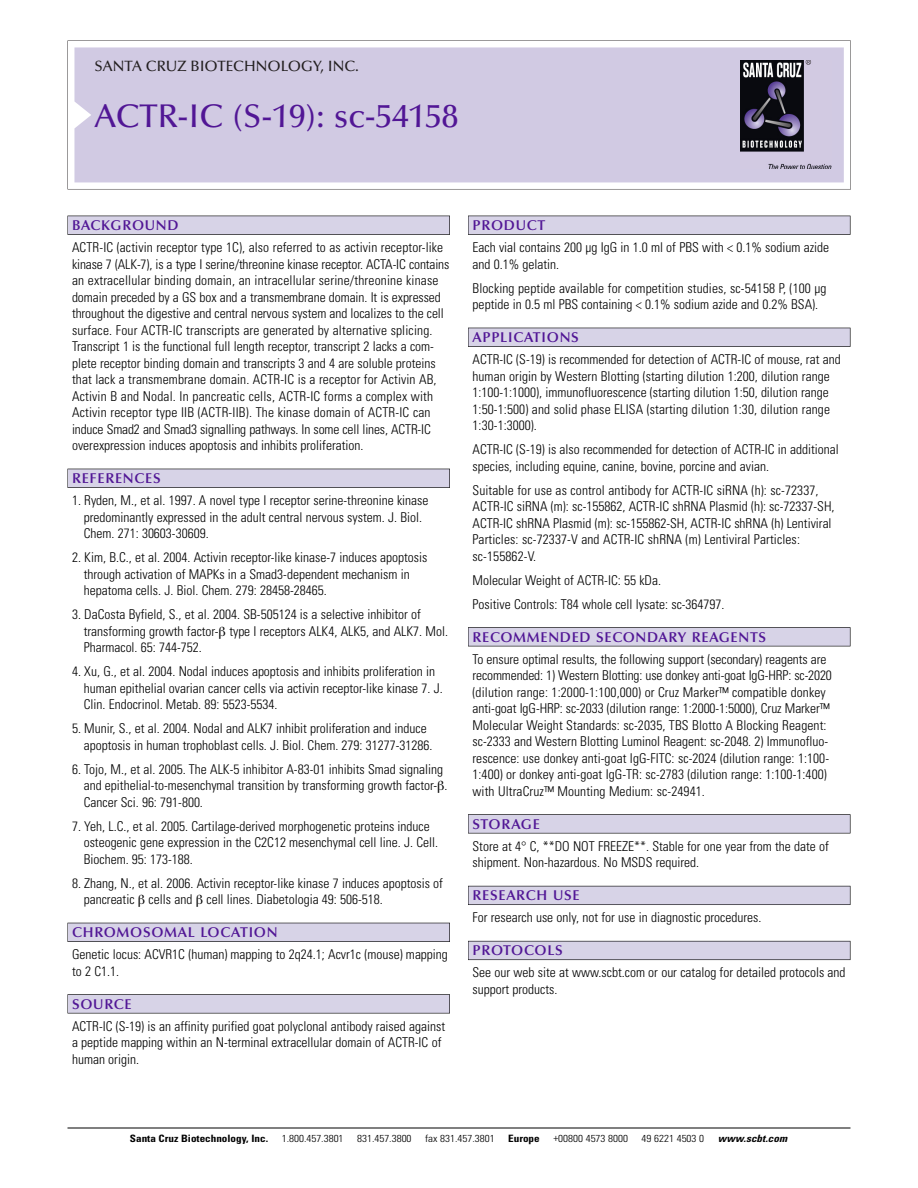
<style>
.page{position:relative;width:918px;height:1188px;background:#fff}
.page>*{position:absolute;margin:0;border:0;box-sizing:border-box;transform-origin:0 0}
.t1{font:500 33px "Optima";color:#511695}
.t2{font:500 15px "Optima";color:#231f20}
.t3{font:600 14.25px "Optima";letter-spacing:.05em;color:#511695}
.t4{font:300 condensed 13.5px/16.5px "Univers";color:#000}
.t5{font:300 condensed 10.2px "Univers";color:#000;scale:1.1 1}
.t6{font:700 condensed 10.2px "Univers";color:#000;scale:1.1 1}
.t7{font:italic 700 condensed 10.2px "Univers";letter-spacing:.005em;color:#000;scale:1.1 1}
</style>
<div class="page">
<svg style="left:68px;top:40px;width:783px;height:149px"></svg>
<div style="left:74px;top:47px;width:770px;height:135px;background:#d1cae3"></div>
<img style="left:741px;top:60px;width:90px;height:108px">
<div style="left:68px;top:216px;width:382px;height:19px;background:#535256"></div>
<div style="left:68px;top:216px;width:381px;height:18px;background:#d7d3e7"></div>
<div style="left:68px;top:469px;width:382px;height:19px;background:#525156"></div>
<div style="left:68px;top:469px;width:381px;height:18px;background:#d7d3e7"></div>
<div style="left:68px;top:923px;width:382px;height:19px;background:#515056"></div>
<div style="left:68px;top:923px;width:381px;height:18px;background:#d7d3e7"></div>
<div style="left:68px;top:994px;width:382px;height:19px;background:#575659"></div>
<div style="left:68px;top:995px;width:381px;height:18px;background:#d7d3e7"></div>
<div style="left:468px;top:216px;width:382px;height:19px;background:#535256"></div>
<div style="left:468px;top:216px;width:382px;height:18px;background:#d7d3e7"></div>
<div style="left:468px;top:328px;width:382px;height:19px;background:#525156"></div>
<div style="left:468px;top:328px;width:382px;height:18px;background:#d7d3e7"></div>
<div style="left:468px;top:627px;width:382px;height:19px;background:#545357"></div>
<div style="left:468px;top:628px;width:382px;height:18px;background:#d7d3e7"></div>
<div style="left:468px;top:814px;width:382px;height:19px;background:#575659"></div>
<div style="left:468px;top:815px;width:382px;height:18px;background:#d7d3e7"></div>
<div style="left:468px;top:886px;width:382px;height:19px;background:#595760"></div>
<div style="left:468px;top:886px;width:382px;height:18px;background:#d7d3e7"></div>
<div style="left:468px;top:941px;width:382px;height:19px;background:#64626b"></div>
<div style="left:468px;top:941px;width:382px;height:18px;background:#d7d3e7"></div>
<hr style="left:68px;top:1128px;width:782px;height:1px;background:#000">
<p class="t2" style="left:94px;top:61px;width:266px">SANTA CRUZ BIOTECHNOLOGY, INC.</p>
<h1 class="t1" style="left:94px;top:103px;width:365px">ACTR-IC (S-19): sc-54158</h1>
<p class="t3" style="left:72px;top:219px;width:108px">BACKGROUND</p>
<p class="t4" style="left:72px;top:240px;width:379px">ACTR-IC (activin receptor type 1C), also referred to as activin receptor-like kinase 7 (ALK-7), is a type I serine/threonine kinase receptor. ACTA-IC contains an extracellular binding domain, an intracellular serine/threonine kinase domain preceded by a GS box and a transmembrane domain. It is expressed throughout the digestive and central nervous system and localizes to the cell surface. Four ACTR-IC transcripts are generated by alternative splicing.<br>Transcript 1 is the functional full length receptor, transcript 2 lacks a com&shy;plete receptor binding domain and transcripts 3 and 4 are soluble proteins that lack a transmembrane domain. ACTR-IC is a receptor for Activin AB, Activin B and Nodal. In pancreatic cells, ACTR-IC forms a complex with Activin receptor type IIB (ACTR-IIB). The kinase domain of ACTR-IC can induce Smad2 and Smad3 signalling pathways. In some cell lines, ACTR-IC overexpression induces apoptosis and inhibits proliferation.</p>
<p class="t3" style="left:72px;top:473px;width:90px">REFERENCES</p>
<p class="t4" style="left:84px;top:493px;width:346px;text-indent:-12px">1. Ryden, M., et al. 1997. A novel type I receptor serine-threonine kinase predominantly expressed in the adult central nervous system. J. Biol.<br>Chem. 271: 30603-30609.</p>
<p class="t4" style="left:84px;top:550px;width:345px;text-indent:-12px">2. Kim, B.C., et al. 2004. Activin receptor-like kinase-7 induces apoptosis through activation of MAPKs in a Smad3-dependent mechanism in hepatoma cells. J. Biol. Chem. 279: 28458-28465.</p>
<p class="t4" style="left:84px;top:607px;width:366px;text-indent:-12px">3. DaCosta Byfield, S., et al. 2004. SB-505124 is a selective inhibitor of transforming growth factor- type I receptors ALK4, ALK5, and ALK7. Mol.<br>Pharmacol. 65: 744-752.</p>
<p class="t4" style="left:84px;top:664px;width:361px;text-indent:-12px">4. Xu, G., et al. 2004. Nodal induces apoptosis and inhibits proliferation in human epithelial ovarian cancer cells via activin receptor-like kinase 7. J.<br>Clin. Endocrinol. Metab. 89: 5523-5534.</p>
<p class="t4" style="left:84px;top:721px;width:350px;text-indent:-12px">5. Munir, S., et al. 2004. Nodal and ALK7 inhibit proliferation and induce apoptosis in human trophoblast cells. J. Biol. Chem. 279: 31277-31286.</p>
<p class="t4" style="left:84px;top:762px;width:365px;text-indent:-12px">6. Tojo, M., et al. 2005. The ALK-5 inhibitor A-83-01 inhibits Smad signaling and epithelial-to-mesenchymal transition by transforming growth factor- .<br>Cancer Sci. 96: 791-800.</p>
<p class="t4" style="left:84px;top:819px;width:356px;text-indent:-12px">7. Yeh, L.C., et al. 2005. Cartilage-derived morphogenetic proteins induce osteogenic gene expression in the C2C12 mesenchymal cell line. J. Cell.<br>Biochem. 95: 173-188.</p>
<p class="t4" style="left:84px;top:876px;width:361px;text-indent:-12px">8. Zhang, N., et al. 2006. Activin receptor-like kinase 7 induces apoptosis of pancreatic cells and cell lines. Diabetologia 49: 506-518.</p>
<p class="t3" style="left:72px;top:927px;width:207px">CHROMOSOMAL LOCATION</p>
<p class="t4" style="left:72px;top:947px;width:377px">Genetic locus: ACVR1C (human) mapping to 2q24.1; Acvr1c (mouse) mapping to 2 C1.1.</p>
<p class="t3" style="left:72px;top:998px;width:61px">SOURCE</p>
<p class="t4" style="left:72px;top:1019px;width:375px">ACTR-IC (S-19) is an affinity purified goat polyclonal antibody raised against a peptide mapping within an N-terminal extracellular domain of ACTR-IC of human origin.</p>
<p class="t3" style="left:473px;top:219px;width:74px">PRODUCT</p>
<p class="t4" style="left:473px;top:240px;width:358px">Each vial contains 200 µg IgG in 1.0 ml of PBS with &lt; 0.1% sodium azide and 0.1% gelatin.</p>
<p class="t4" style="left:473px;top:281px;width:356px">Blocking peptide available for competition studies, sc-54158 P, (100 µg peptide in 0.5 ml PBS containing &lt; 0.1% sodium azide and 0.2% BSA).</p>
<p class="t3" style="left:473px;top:332px;width:108px">APPLICATIONS</p>
<p class="t4" style="left:473px;top:352px;width:370px">ACTR-IC (S-19) is recommended for detection of ACTR-IC of mouse, rat and human origin by Western Blotting (starting dilution 1:200, dilution range 1:100-1:1000), immunofluorescence (starting dilution 1:50, dilution range 1:50-1:500) and solid phase ELISA (starting dilution 1:30, dilution range 1:30-1:3000).</p>
<p class="t4" style="left:473px;top:442px;width:368px">ACTR-IC (S-19) is also recommended for detection of ACTR-IC in additional species, including equine, canine, bovine, porcine and avian.</p>
<p class="t4" style="left:473px;top:483px;width:363px">Suitable for use as control antibody for ACTR-IC siRNA (h): sc-72337, ACTR-IC siRNA (m): sc-155862, ACTR-IC shRNA Plasmid (h): sc-72337-SH, ACTR-IC shRNA Plasmid (m): sc-155862-SH, ACTR-IC shRNA (h) Lentiviral Particles: sc-72337-V and ACTR-IC shRNA (m) Lentiviral Particles: sc-155862-V.</p>
<p class="t4" style="left:473px;top:569px;width:254px;line-height:24px">Molecular Weight of ACTR-IC: 55 kDa.<br>Positive Controls: T84 whole cell lysate: sc-364797.</p>
<p class="t3" style="left:473px;top:631px;width:295px">RECOMMENDED SECONDARY REAGENTS</p>
<p class="t4" style="left:473px;top:652px;width:361px">To ensure optimal results, the following support (secondary) reagents are recommended: 1) Western Blotting: use donkey anti-goat IgG-HRP: sc-2020 (dilution range: 1:2000-1:100,000) or Cruz Marker™ compatible donkey anti-goat IgG-HRP: sc-2033 (dilution range: 1:2000-1:5000), Cruz Marker™ Molecular Weight Standards: sc-2035, TBS Blotto A Blocking Reagent: sc-2333 and Western Blotting Luminol Reagent: sc-2048. 2) Immunofluo&shy;rescence: use donkey anti-goat IgG-FITC: sc-2024 (dilution range: 1:100- 1:400) or donkey anti-goat IgG-TR: sc-2783 (dilution range: 1:100-1:400) with UltraCruz™ Mounting Medium: sc-24941.</p>
<p class="t3" style="left:473px;top:818px;width:69px">STORAGE</p>
<p class="t4" style="left:473px;top:839px;width:358px">Store at 4° C, **DO NOT FREEZE**. Stable for one year from the date of shipment. Non-hazardous. No MSDS required.</p>
<p class="t3" style="left:473px;top:890px;width:109px">RESEARCH USE</p>
<p class="t4" style="left:473px;top:910px;width:290px">For research use only, not for use in diagnostic procedures.</p>
<p class="t3" style="left:473px;top:945px;width:92px">PROTOCOLS</p>
<p class="t4" style="left:473px;top:965px;width:375px">See our web site at www.scbt.com or our catalog for detailed protocols and support products.</p>
<p class="t6" style="left:130px;top:1135px;width:127px">Santa Cruz Biotechnology, Inc.</p>
<p class="t5" style="left:282px;top:1135px;width:58px">1.800.457.3801</p>
<p class="t5" style="left:357px;top:1135px;width:51px">831.457.3800</p>
<p class="t5" style="left:425px;top:1135px;width:65px">fax 831.457.3801</p>
<p class="t6" style="left:508px;top:1135px;width:30px">Europe</p>
<p class="t5" style="left:553px;top:1135px;width:69px">+00800 4573 8000</p>
<p class="t5" style="left:642px;top:1135px;width:58px">49 6221 4503 0</p>
<p class="t7" style="left:718px;top:1135px;width:64px">www.scbt.com</p>
</div>
